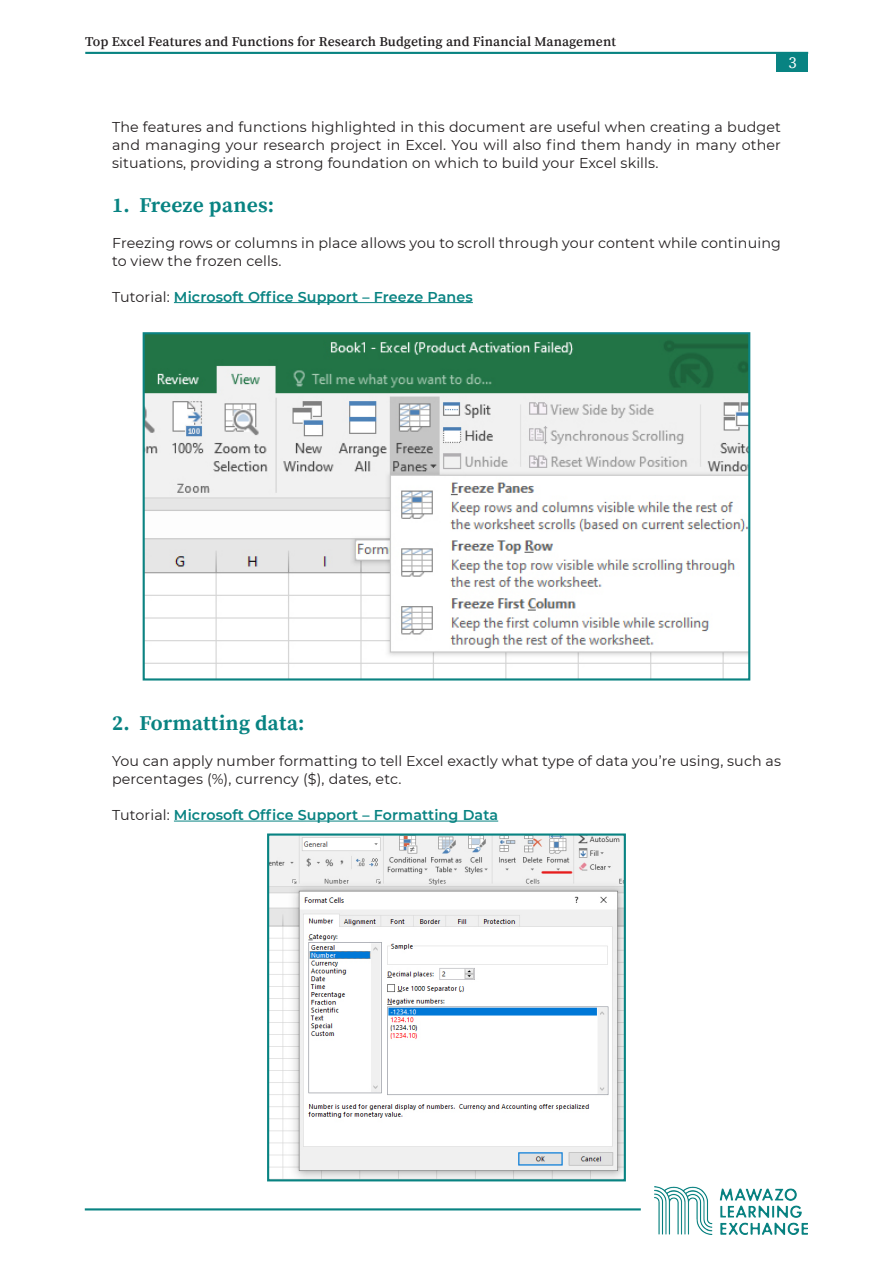
<style>
.page{position:relative;width:893px;height:1263px;background:#fff}
.page>*{position:absolute;margin:0;border:0;box-sizing:border-box;transform-origin:0 0}
.t1{font:700 21px "Source Serif Pro";letter-spacing:.01em;color:#088382}
.t2{font:16.5px "Source Serif Pro";color:#fff}
.t3{font:14.25px/18px "Montserrat";letter-spacing:.01em;color:#231f20}
.t4{font:600 14.25px "Montserrat";letter-spacing:.01em;color:#088382}
.t5{font:600 13.5px "Source Serif Pro";letter-spacing:.01em;color:#231f20}
.s1{font-weight:400;color:#231f20}
</style>
<div class="page">
<hr style="left:85px;top:52px;width:723px;height:2px;background:#088382">
<div style="left:777px;top:53px;width:31px;height:19px;background:#088382"></div>
<img style="left:655px;top:1187px;width:153px;height:47px">
<hr style="left:85px;top:1208px;width:556px;height:2px;background:#088382">
<hr style="left:174px;top:302px;width:299px;height:1px;background:#088382">
<hr style="left:174px;top:821px;width:324px;height:1px;background:#088382">
<img style="left:146px;top:335px;width:601px;height:342px">
<div style="left:143px;top:332px;width:607px;height:348px;border:2px solid #0b8382"></div>
<img style="left:270px;top:836px;width:353px;height:342px">
<div style="left:267px;top:833px;width:359px;height:348px;border:2px solid #088382"></div>
<p class="t5" style="left:85px;top:34px;width:532px">Top Excel Features and Functions for Research Budgeting and Financial Management</p>
<p class="t2" style="left:788px;top:53px;width:10px">3</p>
<p class="t3" style="left:112px;top:118px;width:670px;text-align:justify">The features and functions highlighted in this document are useful when creating a budget and managing your research project in Excel. You will also find them handy in many other situations, providing a strong foundation on which to build your Excel skills.</p>
<p class="t1" style="left:112px;top:192px;width:164px">1. Freeze panes:</p>
<p class="t3" style="left:112px;top:233px;width:670px">Freezing rows or columns in place allows you to scroll through your content while continuing to view the frozen cells.</p>
<p class="t4" style="left:112px;top:286px;width:362px"><span class="s1">Tutorial:</span> Microsoft Office Support – Freeze Panes</p>
<p class="t1" style="left:112px;top:711px;width:194px">2. Formatting data:</p>
<p class="t3" style="left:112px;top:751px;width:670px">You can apply number formatting to tell Excel exactly what type of data you’re using, such as percentages (%), currency ($), dates, etc.</p>
<p class="t4" style="left:112px;top:805px;width:388px"><span class="s1">Tutorial:</span> Microsoft Office Support – Formatting Data</p>
</div>
